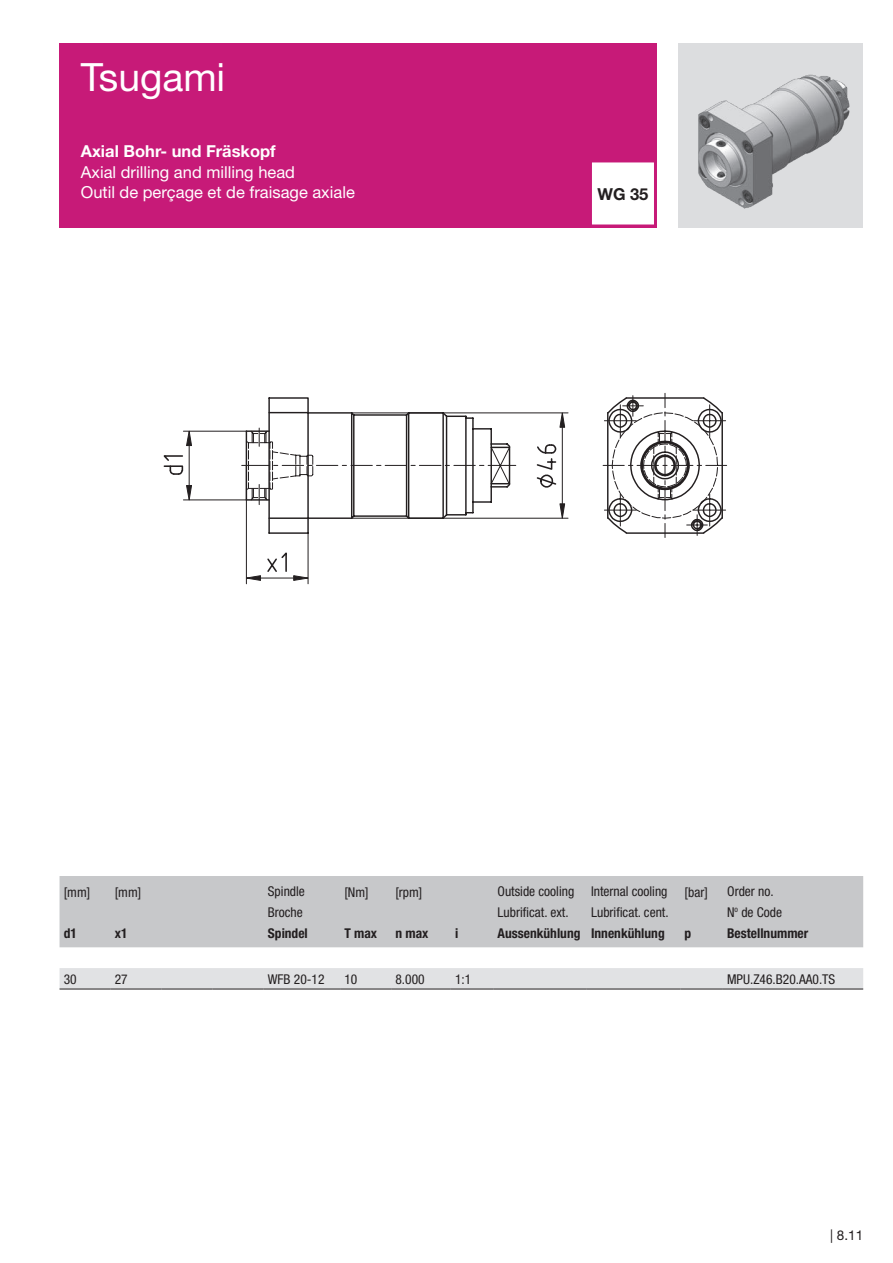
<style>
.page{position:relative;width:893px;height:1263px;background:#fff}
.page>*{position:absolute;margin:0;border:0;box-sizing:border-box;transform-origin:0 0}
.t1{font:39px "Helvetica Neue LT";color:#fff}
.t2{font:16.5px/20.5px "Helvetica Neue LT";color:#fff}
.t3{font:700 16.5px "Helvetica Neue LT";color:#fff}
.t4{font:700 16.5px "Helvetica Neue LT";color:#231f20}
.t5{font:condensed 13.5px/20.5px "Helvetica Neue";color:#231f20}
.t6{font:700 condensed 13.5px "Helvetica Neue";color:#231f20}
.t7{font:13.5px "Helvetica Neue LT";color:#231f20}
.s1{font-weight:700}
</style>
<div class="page">
<div style="left:60px;top:43px;width:597px;height:184px;background:#c71a78"></div>
<div style="left:590px;top:161px;width:65px;height:65px;background:#fff"></div>
<div style="left:589px;top:159px;width:68px;height:68px;border:3px solid #c71a78"></div>
<img style="left:678px;top:43px;width:185px;height:184px">
<svg style="left:245px;top:501px;width:481px;height:84px"></svg>
<svg style="left:183px;top:393px;width:544px;height:108px"></svg>
<svg style="left:186px;top:427px;width:6px;height:19px"></svg>
<svg style="left:186px;top:485px;width:6px;height:16px"></svg>
<svg style="left:163px;top:454px;width:21px;height:22px"></svg>
<hr style="left:352px;top:412px;width:216px;height:1px;background:#231f20">
<hr style="left:352px;top:518px;width:216px;height:1px;background:#231f20">
<hr style="left:562px;top:427px;width:1px;height:77px;background:#231f20">
<svg style="left:559px;top:408px;width:6px;height:20px"></svg>
<svg style="left:559px;top:503px;width:6px;height:20px"></svg>
<svg style="left:535px;top:443px;width:22px;height:45px"></svg>
<hr style="left:246px;top:465px;width:1px;height:119px;background:#231f20">
<hr style="left:308px;top:533px;width:1px;height:51px;background:#231f20">
<svg style="left:245px;top:549px;width:68px;height:32px"></svg>
<div style="left:60px;top:876px;width:803px;height:71px;background:#c7c8ca"></div>
<div style="left:60px;top:968px;width:803px;height:21px;background:#e1e2e4"></div>
<hr style="left:60px;top:989px;width:51px;height:1px;background:#231f20">
<hr style="left:111px;top:989px;width:51px;height:1px;background:#231f20">
<hr style="left:162px;top:989px;width:51px;height:1px;background:#231f20">
<hr style="left:213px;top:989px;width:51px;height:1px;background:#231f20">
<hr style="left:264px;top:989px;width:76px;height:1px;background:#231f20">
<hr style="left:340px;top:989px;width:51px;height:1px;background:#231f20">
<hr style="left:391px;top:989px;width:60px;height:1px;background:#231f20">
<hr style="left:451px;top:989px;width:42px;height:1px;background:#231f20">
<hr style="left:493px;top:989px;width:94px;height:1px;background:#231f20">
<hr style="left:587px;top:989px;width:93px;height:1px;background:#231f20">
<hr style="left:680px;top:989px;width:43px;height:1px;background:#231f20">
<hr style="left:723px;top:989px;width:140px;height:1px;background:#231f20">
<h1 class="t1" style="left:81px;top:54px;width:146px">Tsugami</h1>
<p class="t3" style="left:81px;top:141px;width:196px">Axial Bohr- und Fräskopf</p>
<p class="t2" style="left:81px;top:161px;width:276px">Axial drilling and milling head<br>Outil de perçage et de fraisage axiale</p>
<p class="t4" style="left:597px;top:184px;width:53px">WG 35</p>
<p class="t5" style="left:64px;top:882px;width:28px">[mm]</p>
<p class="t6" style="left:64px;top:924px;width:15px">d1</p>
<p class="t5" style="left:115px;top:882px;width:28px">[mm]</p>
<p class="t6" style="left:115px;top:924px;width:14px">x1</p>
<p class="t5" style="left:268px;top:881px;width:39px">Spindle<br>Broche</p>
<p class="t6" style="left:268px;top:924px;width:41px">Spindel</p>
<p class="t5" style="left:344px;top:882px;width:26px">[Nm]</p>
<p class="t6" style="left:344px;top:924px;width:34px">T max</p>
<p class="t5" style="left:395px;top:882px;width:28px">[rpm]</p>
<p class="t6" style="left:395px;top:924px;width:34px">n max</p>
<p class="t6" style="left:455px;top:924px;width:5px">i</p>
<p class="t5" style="left:497px;top:881px;width:78px">Outside cooling<br>Lubrificat. ext.</p>
<p class="t6" style="left:497px;top:924px;width:84px">Aussenkühlung</p>
<p class="t5" style="left:591px;top:881px;width:79px">Internal cooling<br>Lubrificat. cent.</p>
<p class="t6" style="left:591px;top:924px;width:75px">Innenkühlung</p>
<p class="t5" style="left:685px;top:882px;width:25px">[bar]</p>
<p class="t6" style="left:685px;top:924px;width:8px">p</p>
<p class="t5" style="left:727px;top:881px;width:83px">Order no.<br>N<sup>o</sup> de Code<br><span class="s1">Bestellnummer</span></p>
<p class="t5" style="left:64px;top:968px;width:14px">30</p>
<p class="t5" style="left:115px;top:968px;width:14px">27</p>
<p class="t5" style="left:268px;top:968px;width:58px">WFB 20-12</p>
<p class="t5" style="left:344px;top:968px;width:14px">10</p>
<p class="t5" style="left:395px;top:968px;width:31px">8.000</p>
<p class="t5" style="left:455px;top:968px;width:18px">1:1</p>
<p class="t5" style="left:727px;top:968px;width:110px">MPU.Z46.B20.AA0.TS</p>
<p class="t7" style="left:830px;top:1227px;width:35px">| 8.11</p>
</div>
